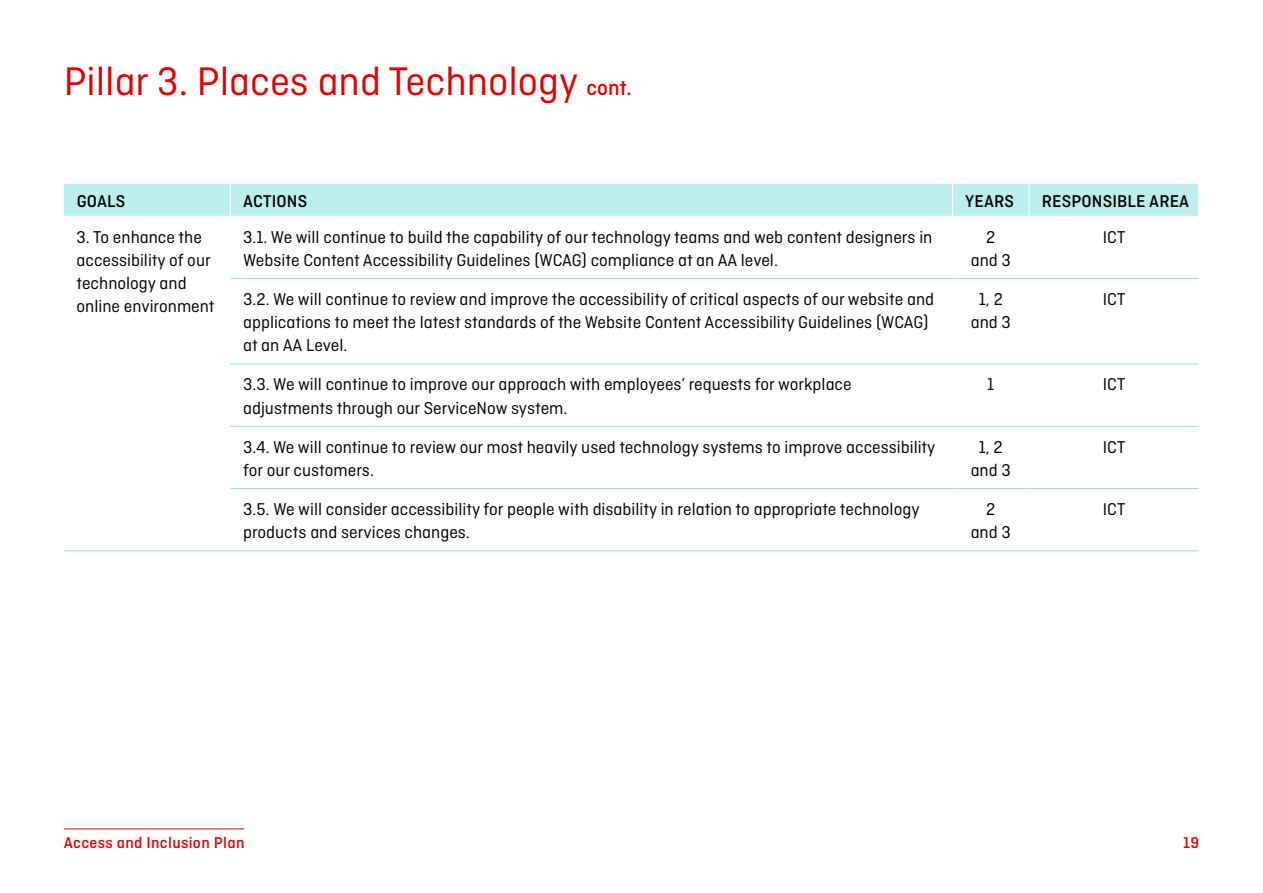
<style>
.page{position:relative;width:1263px;height:893px;background:#fff}
.page>*{position:absolute;margin:0;border:0;box-sizing:border-box;transform-origin:0 0}
.t1{font:42px "Ciutadella";color:#e40000}
.Table_body{font:18px/23.2px "Ciutadella";color:#000}
.Table_body_CENTRED{font:18px/23.2px "Ciutadella";color:#000;text-align:center}
.Header_title{font:500 18px "Ciutadella";letter-spacing:.01em;color:#000}
.t2{font:500 16.5px "Ciutadella";letter-spacing:.02em;color:#e40000}
.s1{font-weight:500;font-size:22.5px}
</style>
<div class="page">
<hr style="left:64px;top:828px;width:180px;height:1px;background:#e40000">
<div style="left:64px;top:184px;width:1134px;height:32px;background:#bbeeec"></div>
<hr style="left:64px;top:550px;width:166px;height:1px;background:#8de2e0">
<hr style="left:230px;top:184px;width:1px;height:32px;background:#fff">
<hr style="left:952px;top:184px;width:1px;height:32px;background:#fff">
<hr style="left:1029px;top:184px;width:1px;height:32px;background:#fff">
<hr style="left:230px;top:278px;width:722px;height:1px;background:#8de2e0">
<hr style="left:952px;top:278px;width:77px;height:1px;background:#8de2e0">
<hr style="left:1029px;top:278px;width:170px;height:1px;background:#8de2e0">
<hr style="left:230px;top:364px;width:722px;height:1px;background:#8de2e0">
<hr style="left:952px;top:364px;width:77px;height:1px;background:#8de2e0">
<hr style="left:1029px;top:364px;width:170px;height:1px;background:#8de2e0">
<hr style="left:230px;top:426px;width:722px;height:1px;background:#8de2e0">
<hr style="left:952px;top:426px;width:77px;height:1px;background:#8de2e0">
<hr style="left:1029px;top:426px;width:170px;height:1px;background:#8de2e0">
<hr style="left:230px;top:488px;width:722px;height:1px;background:#8de2e0">
<hr style="left:952px;top:488px;width:77px;height:1px;background:#8de2e0">
<hr style="left:1029px;top:488px;width:170px;height:1px;background:#8de2e0">
<hr style="left:230px;top:550px;width:722px;height:1px;background:#8de2e0">
<hr style="left:952px;top:550px;width:77px;height:1px;background:#8de2e0">
<hr style="left:1029px;top:550px;width:170px;height:1px;background:#8de2e0">
<h2 class="t1" style="left:64px;top:59px;width:569px">Pillar 3. Places and Technology <span class="s1">cont.</span></h2>
<p class="Header_title" style="left:77px;top:191px;width:50px">GOALS</p>
<p class="Header_title" style="left:243px;top:191px;width:66px">ACTIONS</p>
<p class="Header_title" style="left:965px;top:191px;width:50px">YEARS</p>
<p class="Header_title" style="left:1042px;top:191px;width:149px">RESPONSIBLE AREA</p>
<p class="Table_body" style="left:77px;top:225px;width:140px">3. To enhance the accessibility of our technology and online environment</p>
<p class="Table_body" style="left:243px;top:225px;width:691px">3.1. We will continue to build the capability of our technology teams and web content designers in<br>Website Content Accessibility Guidelines (WCAG) compliance at an AA level.</p>
<p class="Table_body_CENTRED" style="left:971px;top:225px;width:42px">2 and 3</p>
<p class="Table_body_CENTRED" style="left:1103px;top:225px;width:24px">ICT</p>
<p class="Table_body" style="left:243px;top:287px;width:692px">3.2. We will continue to review and improve the accessibility of critical aspects of our website and applications to meet the latest standards of the Website Content Accessibility Guidelines (WCAG) at an AA Level.</p>
<p class="Table_body_CENTRED" style="left:971px;top:287px;width:42px">1, 2 and 3</p>
<p class="Table_body_CENTRED" style="left:1103px;top:287px;width:24px">ICT</p>
<p class="Table_body" style="left:243px;top:373px;width:610px">3.3. We will continue to improve our approach with employees’ requests for workplace adjustments through our ServiceNow system.</p>
<p class="Table_body_CENTRED" style="left:987px;top:373px;width:9px">1</p>
<p class="Table_body_CENTRED" style="left:1103px;top:373px;width:24px">ICT</p>
<p class="Table_body" style="left:243px;top:435px;width:694px">3.4. We will continue to review our most heavily used technology systems to improve accessibility for our customers.</p>
<p class="Table_body_CENTRED" style="left:971px;top:435px;width:42px">1, 2 and 3</p>
<p class="Table_body_CENTRED" style="left:1103px;top:435px;width:24px">ICT</p>
<p class="Table_body" style="left:243px;top:497px;width:678px">3.5. We will consider accessibility for people with disability in relation to appropriate technology products and services changes.</p>
<p class="Table_body_CENTRED" style="left:971px;top:497px;width:42px">2 and 3</p>
<p class="Table_body_CENTRED" style="left:1103px;top:497px;width:24px">ICT</p>
<p class="t2" style="left:64px;top:834px;width:182px">Access and Inclusion Plan</p>
<p class="t2" style="left:1183px;top:834px;width:17px">19</p>
</div>
